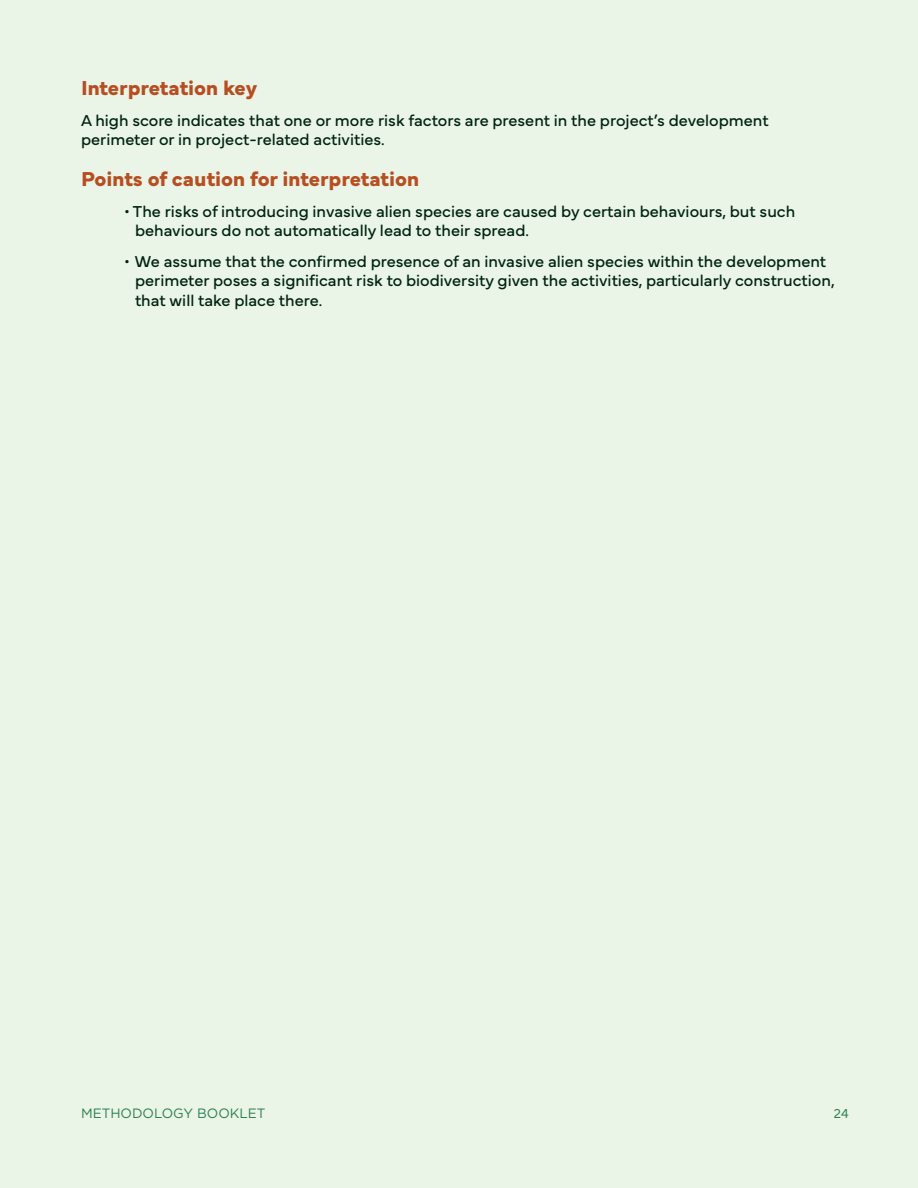
<style>
.page{position:relative;width:918px;height:1188px;background:#eaf4e7}
.page>*{position:absolute;margin:0;border:0;box-sizing:border-box;transform-origin:0 0}
.sous-titre2{font:700 21px "Mundial";color:#b74e21}
.texte_courant{font:16.5px/19.5px "Mundial";color:#002411}
.Paragraph_Style_2_fin{font:16.5px/19.5px "Mundial";color:#002411}
.t1{font:13.5px "Gotham";color:#2b8151}
.t2{font:300 13.5px "Mundial";color:#2b8151}
</style>
<div class="page">
<p class="sous-titre2" style="left:81px;top:72px;width:178px">Interpretation key</p>
<p class="Paragraph_Style_2_fin" style="left:81px;top:109px;width:689px">A high score indicates that one or more risk factors are present in the project’s development perimeter or in project-related activities.</p>
<p class="sous-titre2" style="left:81px;top:163px;width:340px">Points of caution for interpretation</p>
<p class="texte_courant" style="left:135px;top:200px;width:662px;text-indent:-10px">• The risks of introducing invasive alien species are caused by certain behaviours, but such behaviours do not automatically lead to their spread.</p>
<p class="texte_courant" style="left:135px;top:250px;width:701px;text-indent:-10px">• We assume that the confirmed presence of an invasive alien species within the development perimeter poses a significant risk to biodiversity given the activities, particularly construction, that will take place there.</p>
<p class="t1" style="left:81px;top:1104px;width:186px">METHODOLOGY BOOKLET</p>
<p class="t2" style="left:834px;top:1103px;width:16px">24</p>
</div>
